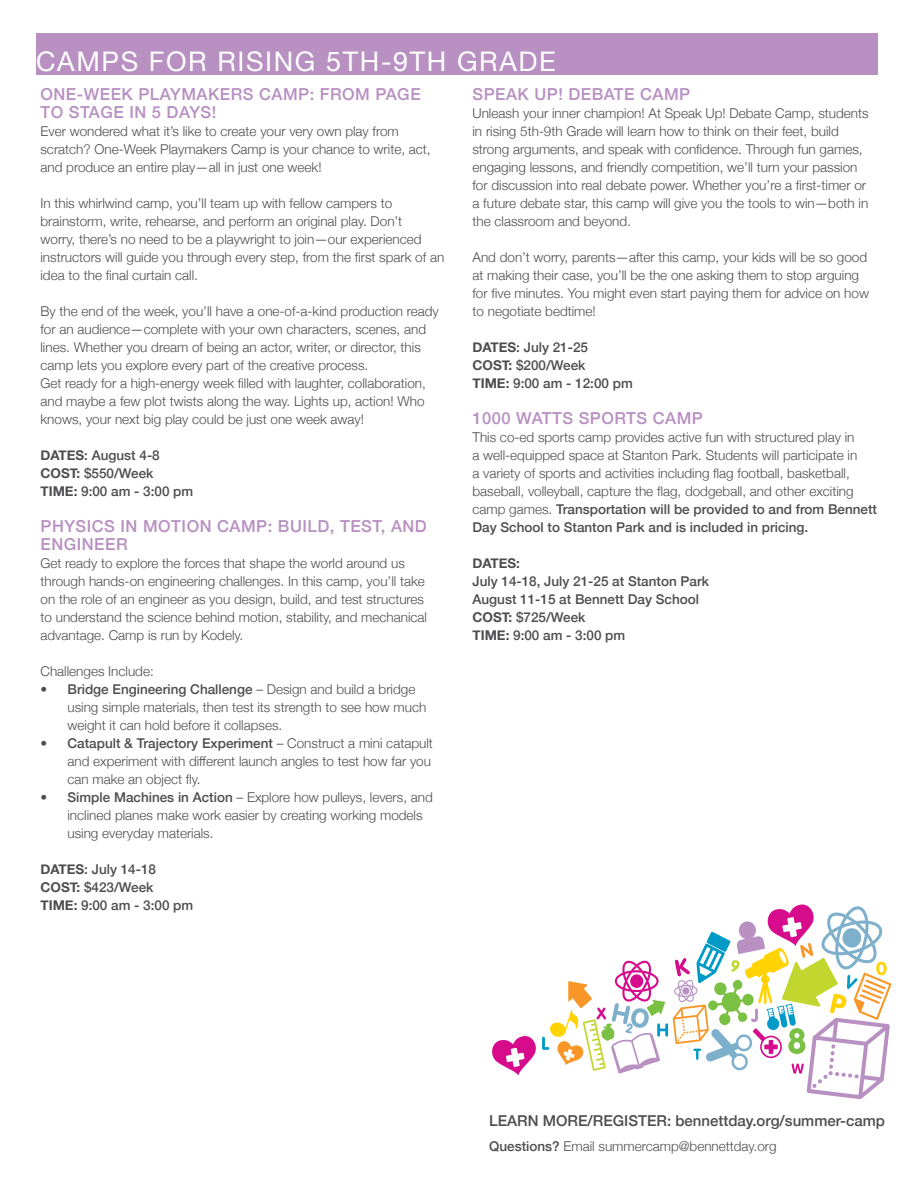
<style>
.page{position:relative;width:918px;height:1188px;background:#fff}
.page>*{position:absolute;margin:0;border:0;box-sizing:border-box;transform-origin:0 0}
.t1{font:27px "Helvetica Neue";letter-spacing:.06em;color:#fff}
.t2{font:500 16.5px/18px "Helvetica Neue";letter-spacing:.03em;color:#b890c2}
.t3{font:500 15px "Helvetica Neue";color:#4d4d4f}
.t4{font:300 13.5px/18px "Helvetica Neue";color:#4d4d4f}
.t5{font:500 13.5px/18px "Helvetica Neue";color:#4d4d4f}
.t6{font:700 13.5px "Helvetica Neue";color:#4d4d4f}
.s1{font-weight:700}
.s2{font-weight:500}
</style>
<div class="page">
<div style="left:36px;top:33px;width:842px;height:42px;background:#b890c2"></div>
<svg style="left:492px;top:904px;width:399px;height:195px"></svg>
<h1 class="t1" style="left:36px;top:42px;width:521px">CAMPS FOR RISING 5TH-9TH GRADE</h1>
<p class="t2" style="left:40px;top:84px;width:382px">ONE-WEEK PLAYMAKERS CAMP: FROM PAGE<br>TO STAGE IN 5 DAYS!</p>
<p class="t4" style="left:40px;top:122px;width:392px">Ever wondered what it’s like to create your very own play from scratch? One-Week Playmakers Camp is your chance to write, act, and produce an entire play—all in just one week!</p>
<p class="t4" style="left:40px;top:194px;width:405px">In this whirlwind camp, you’ll team up with fellow campers to brainstorm, write, rehearse, and perform an original play. Don’t<br>worry, there’s no need to be a playwright to join—our experienced instructors will guide you through every step, from the first spark of an idea to the final curtain call.</p>
<p class="t4" style="left:40px;top:302px;width:400px">By the end of the week, you’ll have a one-of-a-kind production ready for an audience—complete with your own characters, scenes, and lines. Whether you dream of being an actor, writer, or director, this camp lets you explore every part of the creative process.<br>Get ready for a high-energy week filled with laughter, collaboration, and maybe a few plot twists along the way. Lights up, action! Who knows, your next big play could be just one week away!</p>
<p class="t5" style="left:40px;top:445px;width:154px"><span class="s1">DATES</span>: August 4-8<br><span class="s1">COST:</span> $550/Week<br><span class="s1">TIME:</span> 9:00 am - 3:00 pm</p>
<p class="t2" style="left:40px;top:516px;width:388px">PHYSICS IN MOTION CAMP: BUILD, TEST, AND<br>ENGINEER</p>
<p class="t4" style="left:40px;top:554px;width:388px">Get ready to explore the forces that shape the world around us through hands-on engineering challenges. In this camp, you’ll take on the role of an engineer as you design, build, and test structures to understand the science behind motion, stability, and mechanical advantage. Camp is run by Kodely.</p>
<p class="t4" style="left:40px;top:662px;width:115px">Challenges Include:</p>
<p class="t4" style="left:68px;top:680px;width:360px;text-indent:-27px"><span class="s2">• Bridge Engineering Challenge</span> – Design and build a bridge using simple materials, then test its strength to see how much weight it can hold before it collapses.</p>
<p class="t4" style="left:68px;top:734px;width:367px;text-indent:-27px"><span class="s2">• Catapult &amp; Trajectory Experiment</span> – Construct a mini catapult and experiment with different launch angles to test how far you can make an object fly.</p>
<p class="t4" style="left:68px;top:787px;width:367px;text-indent:-27px"><span class="s2">• Simple Machines in Action</span> – Explore how pulleys, levers, and inclined planes make work easier by creating working models using everyday materials.</p>
<p class="t5" style="left:40px;top:859px;width:154px"><span class="s1">DATES</span>: July 14-18<br><span class="s1">COST:</span> $423/Week<br><span class="s1">TIME:</span> 9:00 am - 3:00 pm</p>
<p class="t2" style="left:472px;top:84px;width:219px">SPEAK UP! DEBATE CAMP</p>
<p class="t4" style="left:472px;top:104px;width:398px">Unleash your inner champion! At Speak Up! Debate Camp, students in rising 5th-9th Grade will learn how to think on their feet, build strong arguments, and speak with confidence. Through fun games, engaging lessons, and friendly competition, we’ll turn your passion for discussion into real debate power. Whether you’re a first-timer or a future debate star, this camp will give you the tools to win—both in the classroom and beyond.</p>
<p class="t4" style="left:472px;top:248px;width:398px">And don’t worry, parents—after this camp, your kids will be so good at making their case, you’ll be the one asking them to stop arguing for five minutes. You might even start paying them for advice on how to negotiate bedtime!</p>
<p class="t5" style="left:472px;top:337px;width:162px"><span class="s1">DATES</span>: July 21-25<br><span class="s1">COST:</span> $200/Week<br><span class="s1">TIME:</span> 9:00 am - 12:00 pm</p>
<p class="t2" style="left:472px;top:408px;width:232px">1000 WATTS SPORTS CAMP</p>
<p class="t4" style="left:472px;top:428px;width:406px">This co-ed sports camp provides active fun with structured play in<br>a well-equipped space at Stanton Park. Students will participate in<br>a variety of sports and activities including flag football, basketball, baseball, volleyball, capture the flag, dodgeball, and other exciting camp games. <span class="s2">Transportation will be provided to and from Bennett Day School to Stanton Park and is included in pricing.</span></p>
<p class="t6" style="left:472px;top:553px;width:49px">DATES:</p>
<p class="t5" style="left:472px;top:571px;width:238px">July 14-18, July 21-25 at Stanton Park<br>August 11-15 at Bennett Day School<br><span class="s1">COST:</span> $725/Week<br><span class="s1">TIME:</span> 9:00 am - 3:00 pm</p>
<p class="t3" style="left:489px;top:1109px;width:397px">LEARN MORE/REGISTER: bennettday.org/summer-camp</p>
<p class="t4" style="left:489px;top:1136px;width:289px"><span class="s2">Questions?</span> Email summercamp@bennettday.org</p>
</div>
